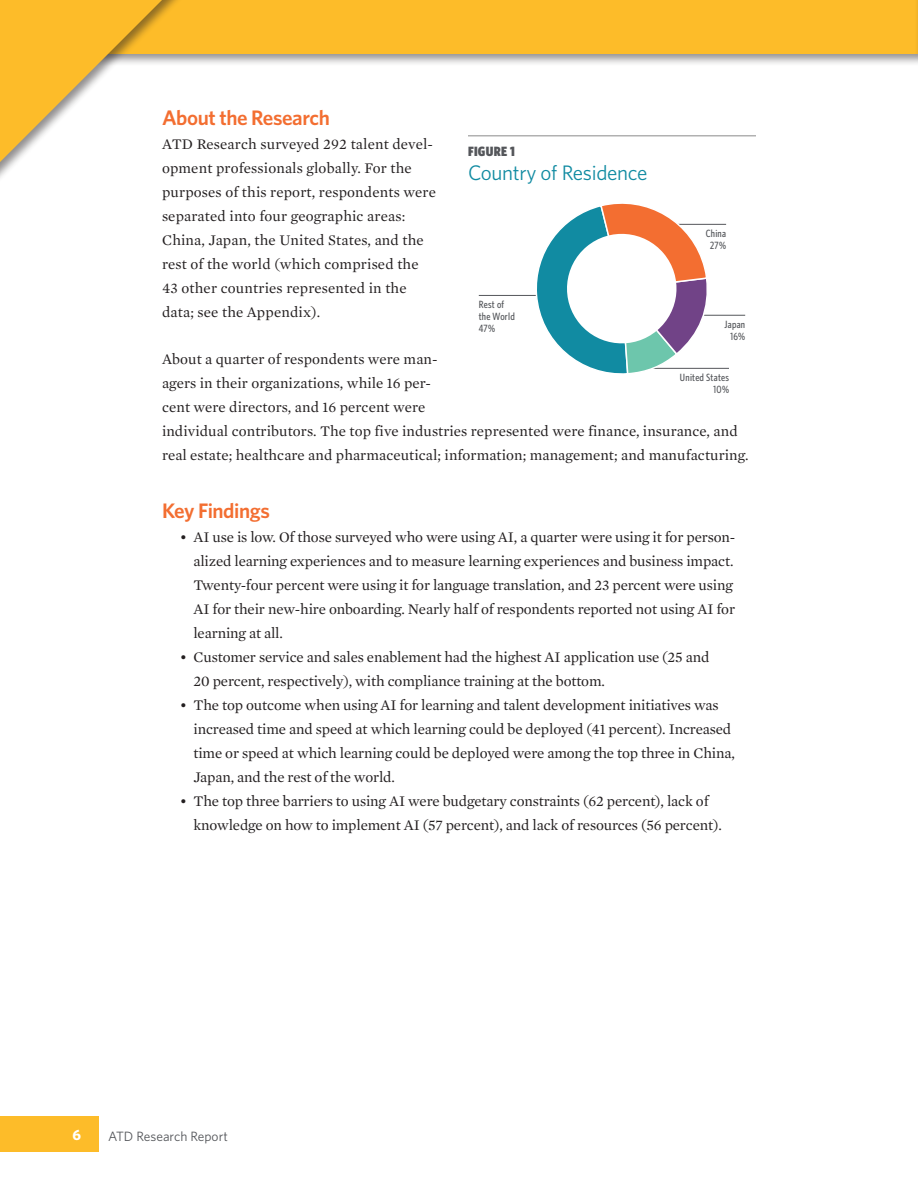
<style>
.page{position:relative;width:918px;height:1188px;background:#fff}
.page>*{position:absolute;margin:0;border:0;box-sizing:border-box;transform-origin:0 0}
.t1{font:600 21px "Whitney HTF";letter-spacing:-.02em;color:#f36e31}
.t2{font:21px "Whitney HTF";letter-spacing:-.015em;color:#118ba2}
.t3{font:15px/24px "Mercury Text G1 Roman";letter-spacing:-.01em;color:#231f20}
.t4{font:15px/24px "Mercury Text G1 Roman";letter-spacing:.01em;color:#231f20}
.t5{font:700 15px "Whitney HTF";color:#fff}
.t6{font:13.5px "Whitney HTF";color:#54565a}
.t7{font:900 condensed 13.5px "Whitney HTF";letter-spacing:.02em;color:#54565a}
.t8{font:500 condensed 10.5px/12px "Whitney HTF";letter-spacing:.025em;color:#54565a;text-align:center}
</style>
<div class="page">
<div style="left:0;top:1116px;width:99px;height:36px;background:#fdbc29"></div>
<div style="left:0;top:0;width:918px;height:67px;background:#231f20;opacity:.5"></div>
<div style="left:0;top:0;width:918px;height:54px;background:#fdbc29"></div>
<hr style="left:914px;top:0;width:4px;height:67px;background:#231f20;opacity:.5">
<hr style="left:917px;top:0;width:1px;height:54px;background:#fdbc29">
<div style="left:0;top:0;width:187px;height:187px;background:#231f20;opacity:.5"></div>
<svg style="left:0;top:0;width:176px;height:176px"></svg>
<hr style="left:468px;top:135px;width:288px;height:1px;background:#b1b1b1">
<hr style="left:677px;top:224px;width:49px;height:1px;background:#54565a">
<hr style="left:690px;top:315px;width:55px;height:1px;background:#54565a">
<hr style="left:652px;top:368px;width:77px;height:1px;background:#54565a">
<hr style="left:479px;top:295px;width:63px;height:1px;background:#54565a">
<svg style="left:532px;top:203px;width:178px;height:171px"></svg>
<h1 class="t1" style="left:162px;top:105px;width:169px">About the Research</h1>
<p class="t4" style="left:162px;top:132px;width:275px">ATD Research surveyed 292 talent devel&shy;opment professionals globally. For the purposes of this report, respondents were separated into four geographic areas:<br>China, Japan, the United States, and the rest of the world (which comprised the 43 other countries represented in the data; see the Appendix).</p>
<p class="t3" style="left:162px;top:347px;width:588px">About a quarter of respondents were man-<br>agers in their organizations, while 16 per-<br>cent were directors, and 16 percent were<br>individual contributors. The top five industries represented were finance, insurance, and real estate; healthcare and pharmaceutical; information; management; and manufacturing.</p>
<h1 class="t1" style="left:162px;top:498px;width:109px">Key Findings</h1>
<p class="t3" style="left:193px;top:525px;width:543px;text-indent:-14px">• AI use is low. Of those surveyed who were using AI, a quarter were using it for person&shy;alized learning experiences and to measure learning experiences and business impact.<br>Twenty-four percent were using it for language translation, and 23 percent were using AI for their new-hire onboarding. Nearly half of respondents reported not using AI for learning at all.</p>
<p class="t3" style="left:193px;top:645px;width:517px;text-indent:-14px">• Customer service and sales enablement had the highest AI application use (25 and<br>20 percent, respectively), with compliance training at the bottom.</p>
<p class="t3" style="left:193px;top:693px;width:543px;text-indent:-14px">• The top outcome when using AI for learning and talent development initiatives was increased time and speed at which learning could be deployed (41 percent). Increased time or speed at which learning could be deployed were among the top three in China, Japan, and the rest of the world.</p>
<p class="t3" style="left:193px;top:789px;width:530px;text-indent:-14px">• The top three barriers to using AI were budgetary constraints (62 percent), lack of knowledge on how to implement AI (57 percent), and lack of resources (56 percent).</p>
<p class="t7" style="left:468px;top:143px;width:49px">FIGURE 1</p>
<h1 class="t2" style="left:468px;top:160px;width:181px">Country of Residence</h1>
<p class="t8" style="left:706px;top:227px;width:22px">China<br>27%</p>
<p class="t8" style="left:479px;top:298px;width:38px;text-align:left">Rest of the World<br>47%</p>
<p class="t8" style="left:724px;top:318px;width:22px">Japan<br>16%</p>
<p class="t8" style="left:680px;top:371px;width:51px;text-align:right">United States<br>10%</p>
<p class="t5" style="left:73px;top:1125px;width:10px">6</p>
<p class="t6" style="left:108px;top:1128px;width:121px">ATD Research Report</p>
</div>
